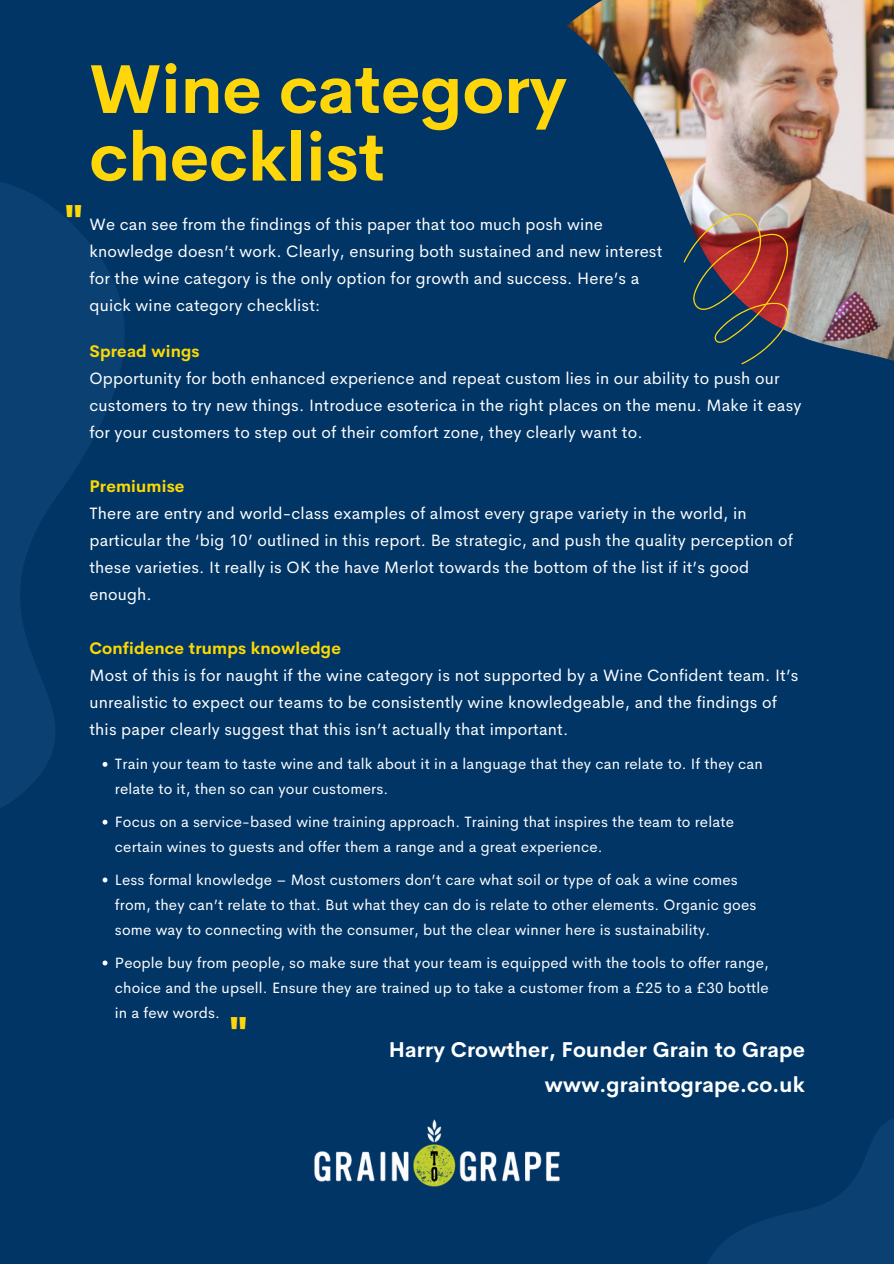
<style>
.page{position:relative;width:894px;height:1264px;background:#fff}
.page>*{position:absolute;margin:0;border:0;box-sizing:border-box;transform-origin:0 0}
.t1{font:700 67.5px/67.5px "Cerebri Sans";color:#ffd60a}
.t2{font:800 37.5px "Cerebri Sans";color:#ffd60a}
.t3{font:700 21px "Cerebri Sans";letter-spacing:.01em;color:#fff}
.t4{font:16.5px/27px "Cerebri Sans";letter-spacing:.01em;color:#fff}
.t5{font:700 16.5px "Cerebri Sans";letter-spacing:.01em;color:#fed900}
.t6{font:15px/25.2px "Cerebri Sans";letter-spacing:.01em;color:#fff}
</style>
<div class="page">
<div style="left:0;top:0;width:893px;height:1263px;background:#003566"></div>
<svg style="left:0;top:182px;width:124px;height:697px"></svg>
<svg style="left:708px;top:1119px;width:185px;height:144px"></svg>
<img style="left:567px;top:0;width:326px;height:365px">
<svg style="left:683px;top:210px;width:106px;height:154px"></svg>
<svg style="left:103px;top:762px;width:4px;height:4px"></svg>
<svg style="left:103px;top:819px;width:4px;height:5px"></svg>
<svg style="left:103px;top:877px;width:4px;height:5px"></svg>
<svg style="left:103px;top:960px;width:4px;height:5px"></svg>
<img style="left:314px;top:1119px;width:246px;height:67px">
<p class="t2" style="left:63px;top:194px;width:22px">"</p>
<p class="t1" style="left:89px;top:56px;width:478px">Wine category checklist</p>
<p class="t4" style="left:89px;top:210px;width:574px">We can see from the findings of this paper that too much posh wine knowledge doesn’t work. Clearly, ensuring both sustained and new interest for the wine category is the only option for growth and success. Here’s a quick wine category checklist:</p>
<p class="t5" style="left:89px;top:340px;width:112px">Spread wings</p>
<p class="t4" style="left:89px;top:364px;width:713px">Opportunity for both enhanced experience and repeat custom lies in our ability to push our customers to try new things. Introduce esoterica in the right places on the menu. Make it easy for your customers to step out of their comfort zone, they clearly want to.</p>
<p class="t5" style="left:89px;top:475px;width:97px">Premiumise</p>
<p class="t4" style="left:89px;top:499px;width:704px">There are entry and world-class examples of almost every grape variety in the world, in particular the ‘big 10’ outlined in this report. Be strategic, and push the quality perception of these varieties. It really is OK the have Merlot towards the bottom of the list if it’s good enough.</p>
<p class="t5" style="left:89px;top:637px;width:253px">Confidence trumps knowledge</p>
<p class="t4" style="left:89px;top:661px;width:710px">Most of this is for naught if the wine category is not supported by a Wine Confident team. It’s unrealistic to expect our teams to be consistently wine knowledgeable, and the findings of this paper clearly suggest that this isn’t actually that important.</p>
<p class="t6" style="left:115px;top:751px;width:649px">Train your team to taste wine and talk about it in a language that they can relate to. If they can relate to it, then so can your customers.</p>
<p class="t6" style="left:115px;top:809px;width:620px">Focus on a service-based wine training approach. Training that inspires the team to relate certain wines to guests and offer them a range and a great experience.</p>
<p class="t6" style="left:115px;top:866px;width:642px">Less formal knowledge – Most customers don’t care what soil or type of oak a wine comes from, they can’t relate to that. But what they can do is relate to other elements. Organic goes some way to connecting with the consumer, but the clear winner here is sustainability.</p>
<p class="t6" style="left:115px;top:949px;width:655px;text-align:justify">People buy from people, so make sure that your team is equipped with the tools to offer range, choice and the upsell. Ensure they are trained up to take a customer from a £25 to a £30 bottle in a few words.</p>
<p class="t3" style="left:388px;top:1035px;width:417px">Harry Crowther, Founder Grain to Grape</p>
<p class="t3" style="left:545px;top:1070px;width:261px">www.graintogrape.co.uk</p>
<p class="t2" style="left:228px;top:1006px;width:22px">"</p>
</div>
